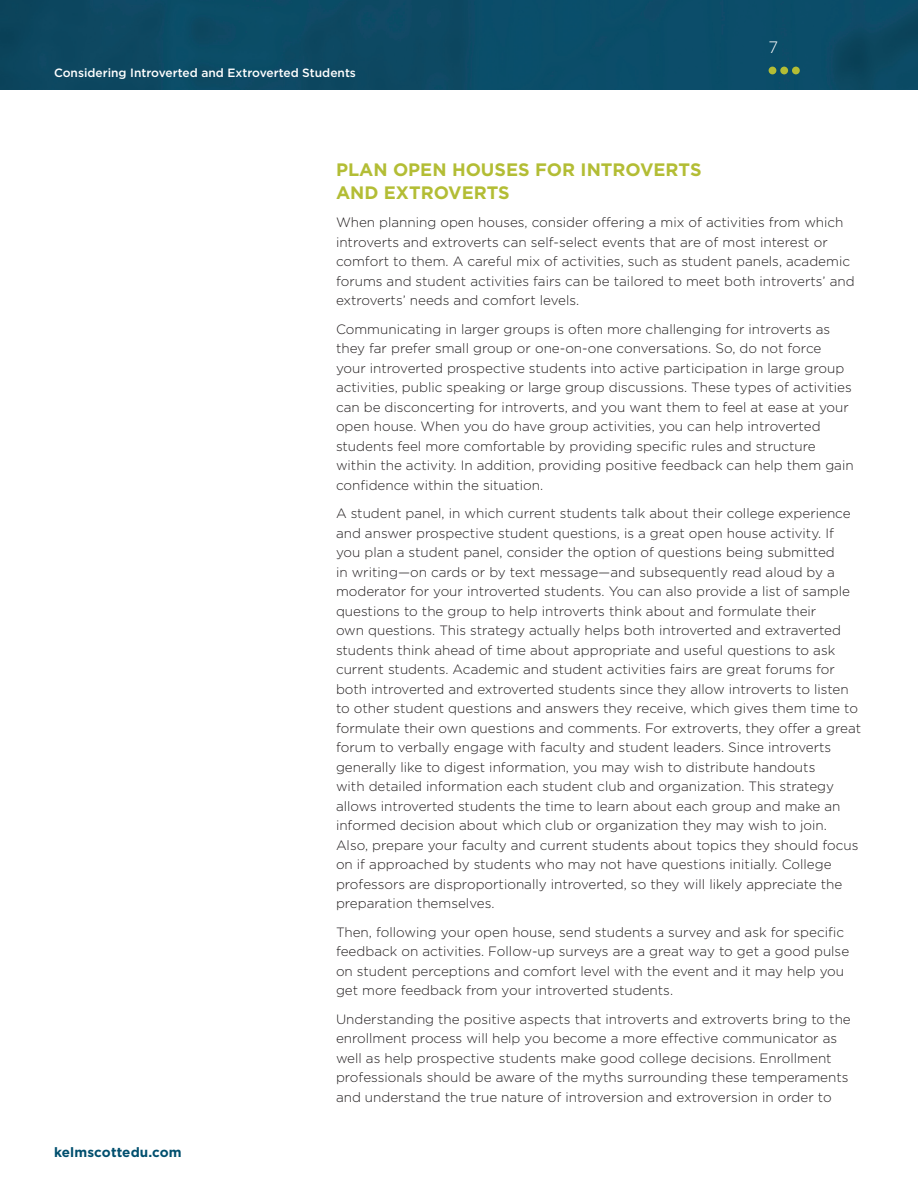
<style>
.page{position:relative;width:918px;height:1188px;background:#fff}
.page>*{position:absolute;margin:0;border:0;box-sizing:border-box;transform-origin:0 0}
.t1{font:700 18px/22.5px "Gotham";color:#b3bd35}
.t2{font:300 16.5px "Gotham";color:#fff}
.t3{font:300 13.5px/19.5px "Gotham";color:#231f20}
.t4{font:700 13.5px "Gotham";letter-spacing:.01em;color:#014f6e}
.t5{font:500 12px "Gotham";color:#fff}
</style>
<div class="page">
<div style="left:0;top:0;width:918px;height:90px;background:#0c4b66"></div>
<div style="left:792px;top:67px;width:8px;height:7px;background:#b3bd35;border-radius:50%"></div>
<div style="left:780px;top:67px;width:8px;height:7px;background:#b3bd35;border-radius:50%"></div>
<div style="left:769px;top:67px;width:7px;height:7px;background:#b3bd35;border-radius:50%"></div>
<p class="t5" style="left:54px;top:65px;width:304px">Considering Introverted and Extroverted Students</p>
<p class="t2" style="left:769px;top:37px;width:11px">7</p>
<p class="t4" style="left:54px;top:1143px;width:129px">kelmscottedu.com</p>
<h1 class="t1" style="left:336px;top:159px;width:367px">PLAN OPEN HOUSES FOR INTROVERTS<br>AND EXTROVERTS</h1>
<p class="t3" style="left:336px;top:213px;width:520px">When planning open houses, consider offering a mix of activities from which introverts and extroverts can self-select events that are of most interest or comfort to them. A careful mix of activities, such as student panels, academic forums and student activities fairs can be tailored to meet both introverts’ and extroverts’ needs and comfort levels.</p>
<p class="t3" style="left:336px;top:319px;width:519px">Communicating in larger groups is often more challenging for introverts as they far prefer small group or one-on-one conversations. So, do not force your introverted prospective students into active participation in large group activities, public speaking or large group discussions. These types of activities can be disconcerting for introverts, and you want them to feel at ease at your open house. When you do have group activities, you can help introverted students feel more comfortable by providing specific rules and structure within the activity. In addition, providing positive feedback can help them gain confidence within the situation.</p>
<p class="t3" style="left:336px;top:503px;width:527px">A student panel, in which current students talk about their college experience and answer prospective student questions, is a great open house activity. If you plan a student panel, consider the option of questions being submitted<br>in writing—on cards or by text message—and subsequently read aloud by a moderator for your introverted students. You can also provide a list of sample questions to the group to help introverts think about and formulate their<br>own questions. This strategy actually helps both introverted and extraverted students think ahead of time about appropriate and useful questions to ask current students. Academic and student activities fairs are great forums for both introverted and extroverted students since they allow introverts to listen to other student questions and answers they receive, which gives them time to formulate their own questions and comments. For extroverts, they offer a great forum to verbally engage with faculty and student leaders. Since introverts generally like to digest information, you may wish to distribute handouts<br>with detailed information each student club and organization. This strategy allows introverted students the time to learn about each group and make an informed decision about which club or organization they may wish to join.<br>Also, prepare your faculty and current students about topics they should focus on if approached by students who may not have questions initially. College professors are disproportionally introverted, so they will likely appreciate the preparation themselves.</p>
<p class="t3" style="left:336px;top:922px;width:515px">Then, following your open house, send students a survey and ask for specific feedback on activities. Follow-up surveys are a great way to get a good pulse on student perceptions and comfort level with the event and it may help you get more feedback from your introverted students.</p>
<p class="t3" style="left:336px;top:1009px;width:516px">Understanding the positive aspects that introverts and extroverts bring to the enrollment process will help you become a more effective communicator as well as help prospective students make good college decisions. Enrollment professionals should be aware of the myths surrounding these temperaments and understand the true nature of introversion and extroversion in order to</p>
</div>
